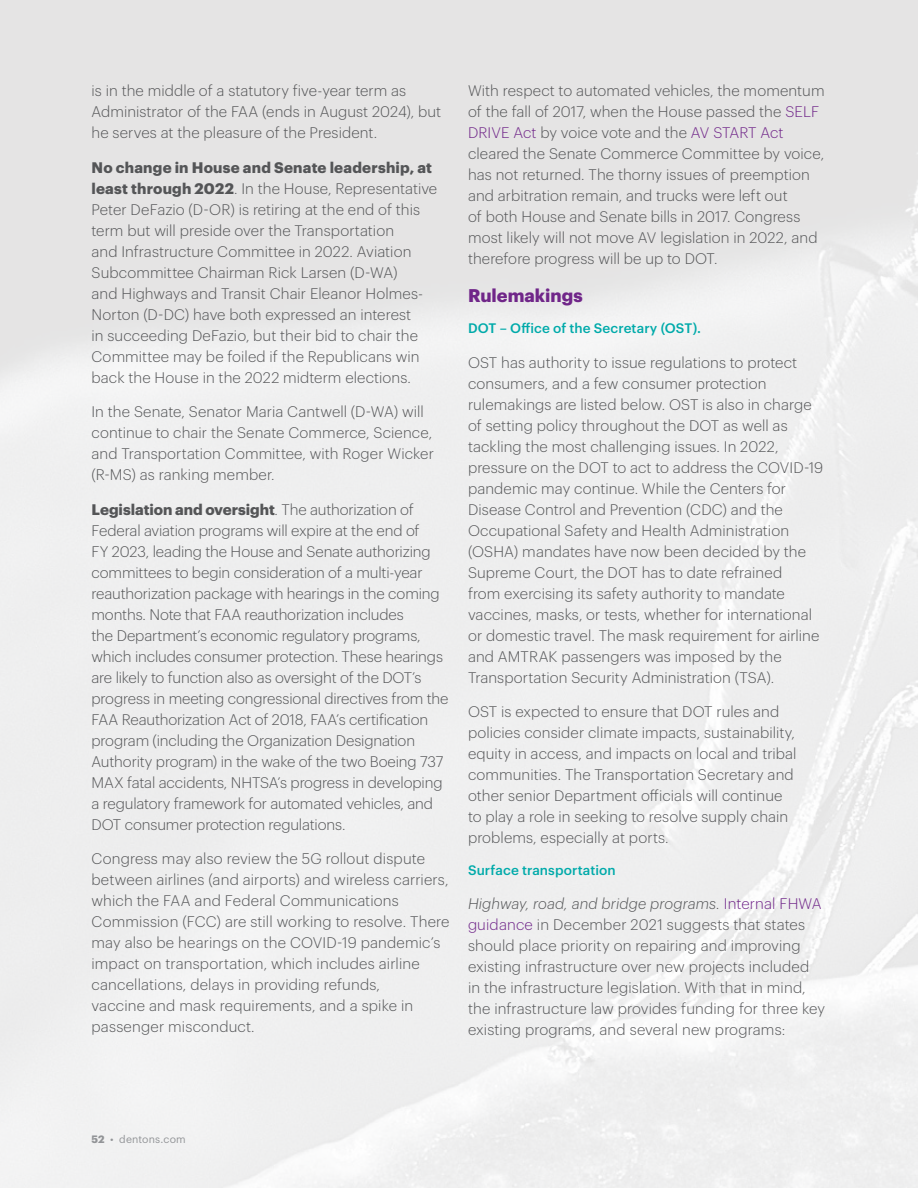
<style>
.page{position:relative;width:918px;height:1188px;background:#fff}
.page>*{position:absolute;margin:0;border:0;box-sizing:border-box;transform-origin:0 0}
.Subhead_Lev2_Bold_Pu{font:700 18px "Dentons Sans";color:#702689}
.Subhead_Lev2_Bold_Pu-2{font:300 15px/21px "Dentons Sans";letter-spacing:.005em;color:#545557}
.Subhead_Lev4_Bold_Pu{font:500 13.5px "Dentons Sans";letter-spacing:.01em;color:#0aa}
.t1{font:10.5px "Dentons Sans";letter-spacing:.015em;color:#939598}
.s1{font-weight:700}
.s2{color:#702689}
.s3{font-style:italic}
</style>
<div class="page">
<p class="Subhead_Lev2_Bold_Pu-2" style="left:92px;top:79px;width:351px">is in the middle of a statutory five-year term as<br>Administrator of the FAA (ends in August 2024), but he serves at the pleasure of the President.</p>
<p class="Subhead_Lev2_Bold_Pu-2" style="left:92px;top:156px;width:347px"><span class="s1">No change in House and Senate leadership, at least through 2022</span>. In the House, Representative Peter DeFazio (D-OR) is retiring at the end of this term but will preside over the Transportation<br>and Infrastructure Committee in 2022. Aviation Subcommittee Chairman Rick Larsen (D-WA)<br>and Highways and Transit Chair Eleanor Holmes-Norton (D-DC) have both expressed an interest<br>in succeeding DeFazio, but their bid to chair the Committee may be foiled if the Republicans win back the House in the 2022 midterm elections.</p>
<p class="Subhead_Lev2_Bold_Pu-2" style="left:92px;top:400px;width:344px">In the Senate, Senator Maria Cantwell (D-WA) will continue to chair the Senate Commerce, Science, and Transportation Committee, with Roger Wicker (R-MS) as ranking member.</p>
<p class="Subhead_Lev2_Bold_Pu-2" style="left:92px;top:498px;width:359px"><span class="s1">Legislation and oversight</span>. The authorization of Federal aviation programs will expire at the end of<br>FY 2023, leading the House and Senate authorizing committees to begin consideration of a multi-year reauthorization package with hearings in the coming months. Note that FAA reauthorization includes<br>the Department’s economic regulatory programs, which includes consumer protection. These hearings are likely to function also as oversight of the DOT’s progress in meeting congressional directives from the FAA Reauthorization Act of 2018, FAA’s certification program (including the Organization Designation Authority program) in the wake of the two Boeing 737<br>MAX fatal accidents, NHTSA’s progress in developing a regulatory framework for automated vehicles, and DOT consumer protection regulations.</p>
<p class="Subhead_Lev2_Bold_Pu-2" style="left:92px;top:847px;width:360px">Congress may also review the 5G rollout dispute between airlines (and airports) and wireless carriers, which the FAA and Federal Communications Commission (FCC) are still working to resolve. There may also be hearings on the COVID-19 pandemic’s impact on transportation, which includes airline cancellations, delays in providing refunds,<br>vaccine and mask requirements, and a spike in passenger misconduct.</p>
<p class="Subhead_Lev2_Bold_Pu-2" style="left:468px;top:79px;width:358px">With respect to automated vehicles, the momentum of the fall of 2017, when the House passed the <span class="s2">SELF DRIVE Act</span> by voice vote and the <span class="s2">AV START Act </span>cleared the Senate Commerce Committee by voice, has not returned. The thorny issues of preemption and arbitration remain, and trucks were left out<br>of both House and Senate bills in 2017. Congress most likely will not move AV legislation in 2022, and therefore progress will be up to DOT.</p>
<p class="Subhead_Lev2_Bold_Pu" style="left:468px;top:281px;width:116px">Rulemakings</p>
<p class="Subhead_Lev4_Bold_Pu" style="left:468px;top:318px;width:235px">DOT – Office of the Secretary (OST).</p>
<p class="Subhead_Lev2_Bold_Pu-2" style="left:468px;top:351px;width:357px">OST has authority to issue regulations to protect consumers, and a few consumer protection rulemakings are listed below. OST is also in charge of setting policy throughout the DOT as well as tackling the most challenging issues. In 2022, pressure on the DOT to act to address the COVID-19 pandemic may continue. While the Centers for Disease Control and Prevention (CDC) and the Occupational Safety and Health Administration (OSHA) mandates have now been decided by the Supreme Court, the DOT has to date refrained<br>from exercising its safety authority to mandate vaccines, masks, or tests, whether for international or domestic travel. The mask requirement for airline and AMTRAK passengers was imposed by the Transportation Security Administration (TSA).</p>
<p class="Subhead_Lev2_Bold_Pu-2" style="left:468px;top:700px;width:330px">OST is expected to ensure that DOT rules and policies consider climate impacts, sustainability, equity in access, and impacts on local and tribal communities. The Transportation Secretary and other senior Department officials will continue to play a role in seeking to resolve supply chain problems, especially at ports.</p>
<p class="Subhead_Lev4_Bold_Pu" style="left:468px;top:860px;width:149px">Surface transportation</p>
<p class="Subhead_Lev2_Bold_Pu-2" style="left:468px;top:892px;width:358px"><span class="s3">Highway, road, and bridge programs.</span> <span class="s2">Internal FHWA guidance</span> in December 2021 suggests that states should place priority on repairing and improving existing infrastructure over new projects included in the infrastructure legislation. With that in mind, the infrastructure law provides funding for three key existing programs, and several new programs:</p>
<p class="t1" style="left:92px;top:1131px;width:96px"><span class="s1">52</span> • dentons.com</p>
</div>
